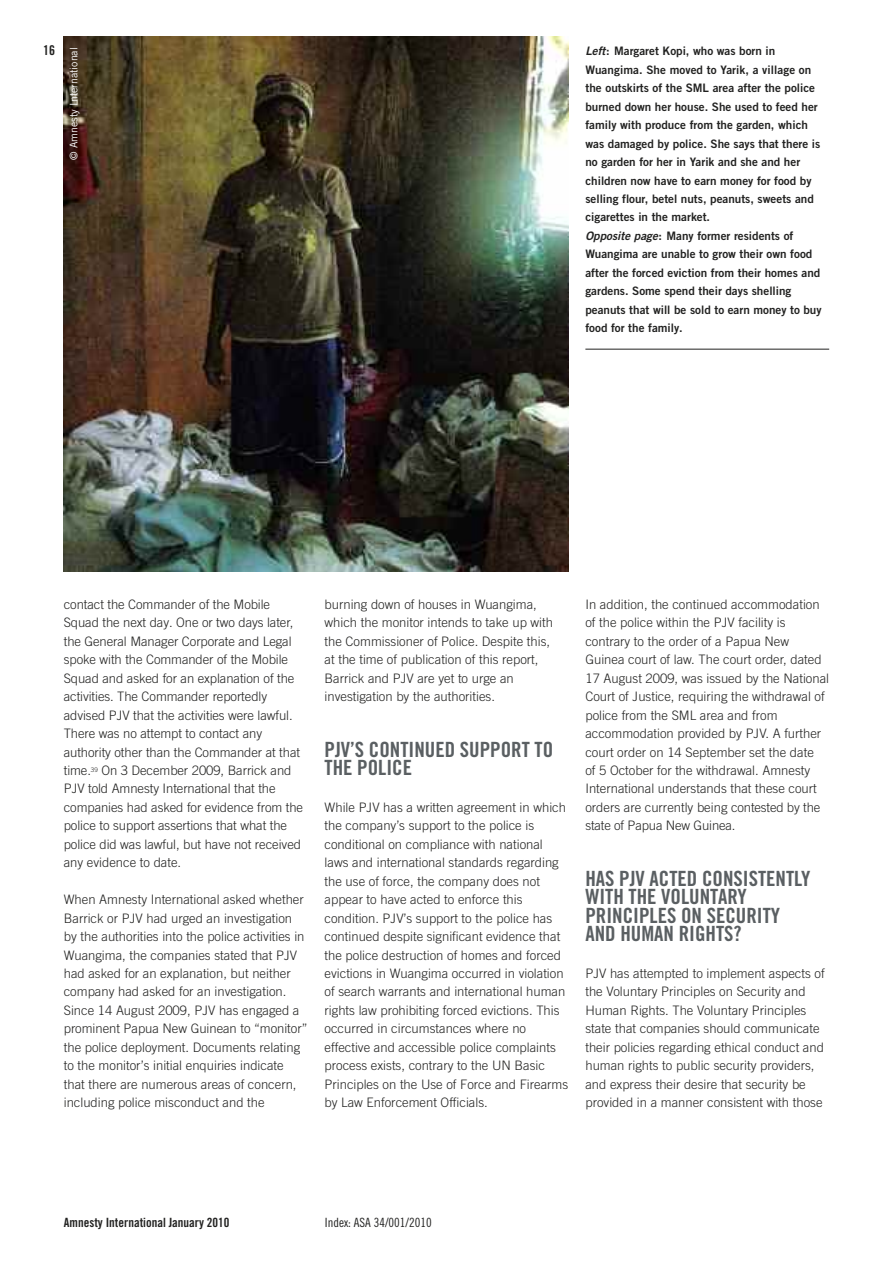
<style>
.page{position:relative;width:893px;height:1263px;background:#fff}
.page>*{position:absolute;margin:0;border:0;box-sizing:border-box;transform-origin:0 0}
.t1{font:21px/18.5px "Amnesty Trade Gothic Bd Cn 20 OTF";color:#5a5f62}
.t2{font:13.5px "Amnesty Trade Gothic Bd Cn 20 OTF";color:#222221}
.t3{font:300 13.05px/18.5px "Amnesty Trade Gothic";color:#222221}
.t4{font:12.75px "Amnesty Trade Gothic Bd Cn 20 OTF";color:#222221}
.t5{font:12.75px "Amnesty Trade Gothic Cn 18";color:#222221}
.t6{font:11.7px/18.5px "Amnesty Trade Gothic Bd 2";color:#222221}
.t7{font:10.5px "Amnesty Trade Gothic";color:#fff}
.s1{font-family:"Amnesty Trade Gothic Bd 2 Obl"}
</style>
<div class="page">
<img style="left:64px;top:37px;width:504px;height:535px">
<hr style="left:585px;top:349px;width:244px;height:1px;background:#222221">
<p class="t2" style="left:43px;top:42px;width:13px">16</p>
<p class="t6" style="left:585px;top:42px;width:238px"><span class="s1">Left</span>: Margaret Kopi, who was born in Wuangima. She moved to Yarik, a village on the outskirts of the SML area after the police burned down her house. She used to feed her family with produce from the garden, which was damaged by police. She says that there is no garden for her in Yarik and she and her children now have to earn money for food by selling flour, betel nuts, peanuts, sweets and cigarettes in the market.<br><span class="s1">Opposite page</span>: Many former residents of Wuangima are unable to grow their own food after the forced eviction from their homes and gardens. Some spend their days shelling peanuts that will be sold to earn money to buy food for the family.</p>
<p class="t7" style="left:67px;top:160px;width:114px;rotate:-90deg">© Amnesty International</p>
<p class="t3" style="left:64px;top:595px;width:241px">contact the Commander of the Mobile Squad the next day. One or two days later, the General Manager Corporate and Legal spoke with the Commander of the Mobile Squad and asked for an explanation of the activities. The Commander reportedly advised PJV that the activities were lawful.<br>There was no attempt to contact any authority other than the Commander at that time.<sup>39</sup> On 3 December 2009, Barrick and PJV told Amnesty International that the companies had asked for evidence from the police to support assertions that what the police did was lawful, but have not received any evidence to date.</p>
<p class="t3" style="left:64px;top:890px;width:245px">When Amnesty International asked whether Barrick or PJV had urged an investigation by the authorities into the police activities in Wuangima, the companies stated that PJV had asked for an explanation, but neither company had asked for an investigation.<br>Since 14 August 2009, PJV has engaged a prominent Papua New Guinean to “monitor” the police deployment. Documents relating to the monitor’s initial enquiries indicate that there are numerous areas of concern, including police misconduct and the</p>
<p class="t3" style="left:325px;top:595px;width:230px">burning down of houses in Wuangima, which the monitor intends to take up with the Commissioner of Police. Despite this, at the time of publication of this report, Barrick and PJV are yet to urge an investigation by the authorities.</p>
<p class="t1" style="left:325px;top:740px;width:230px">PJV’S CONTINUED SUPPORT TO<br>THE POLICE</p>
<p class="t3" style="left:325px;top:798px;width:245px">While PJV has a written agreement in which the company’s support to the police is conditional on compliance with national laws and international standards regarding the use of force, the company does not appear to have acted to enforce this condition. PJV’s support to the police has continued despite significant evidence that the police destruction of homes and forced evictions in Wuangima occurred in violation of search warrants and international human rights law prohibiting forced evictions. This occurred in circumstances where no effective and accessible police complaints process exists, contrary to the UN Basic Principles on the Use of Force and Firearms by Law Enforcement Officials.</p>
<p class="t3" style="left:585px;top:595px;width:245px">In addition, the continued accommodation of the police within the PJV facility is contrary to the order of a Papua New Guinea court of law. The court order, dated 17 August 2009, was issued by the National Court of Justice, requiring the withdrawal of police from the SML area and from accommodation provided by PJV. A further court order on 14 September set the date<br>of 5 October for the withdrawal. Amnesty International understands that these court orders are currently being contested by the state of Papua New Guinea.</p>
<p class="t1" style="left:585px;top:869px;width:227px">HAS PJV ACTED CONSISTENTLY<br>WITH THE VOLUNTARY<br>PRINCIPLES ON SECURITY<br>AND HUMAN RIGHTS?</p>
<p class="t3" style="left:585px;top:964px;width:241px">PJV has attempted to implement aspects of the Voluntary Principles on Security and Human Rights. The Voluntary Principles state that companies should communicate their policies regarding ethical conduct and human rights to public security providers, and express their desire that security be provided in a manner consistent with those</p>
<p class="t4" style="left:64px;top:1215px;width:167px">Amnesty International January 2010</p>
<p class="t5" style="left:325px;top:1215px;width:108px">Index: ASA 34/001/2010</p>
</div>
